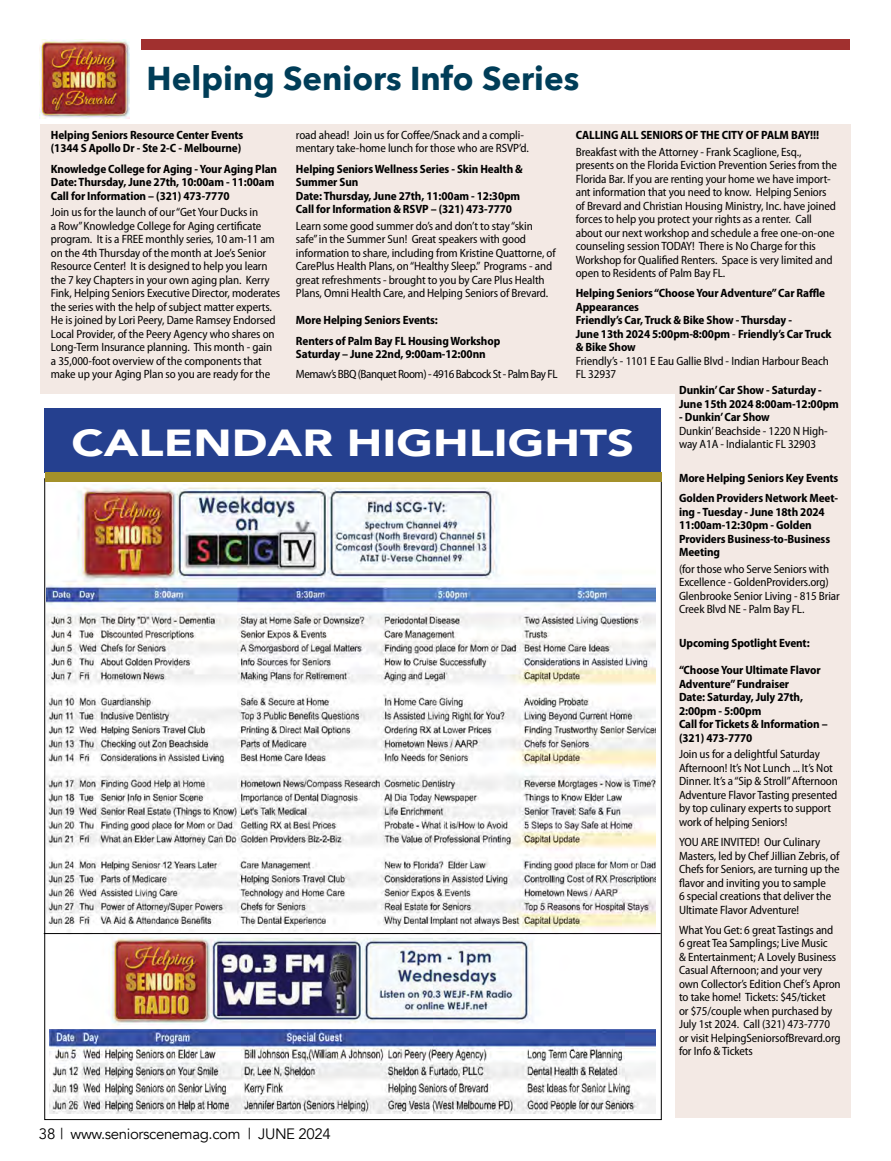
<style>
.page{position:relative;width:891px;height:1161px;background:#fff}
.page>*{position:absolute;margin:0;border:0;box-sizing:border-box;transform-origin:0 0}
.t1{font:900 37.65px "Avenir";color:#fff;scale:1.25 1}
.Plain_Text{font:700 33px "Avenir Next";color:#003d58}
.t2{font:15px "Avenir";letter-spacing:-.025em;color:#000}
.t3{font:semi-condensed 12px/13.5px "Myriad Pro";letter-spacing:-.01em;color:#000}
.t4{font:700 semi-condensed 12px/13.5px "Myriad Pro";letter-spacing:-.01em;color:#000}
.t5{font:semi-condensed 12px "Myriad Pro";letter-spacing:-.04em;color:#000}
.s1{font-weight:400}
</style>
<div class="page">
<div style="left:40px;top:124px;width:810px;height:270px;background:#f3e9e4"></div>
<div style="left:142px;top:39px;width:708px;height:11px;background:#a1302f"></div>
<img style="left:40px;top:39px;width:90px;height:79px">
<div style="left:676px;top:383px;width:175px;height:735px;background:#f3e9e4"></div>
<div style="left:45px;top:408px;width:616px;height:65px;background:#25408f"></div>
<div style="left:45px;top:472px;width:616px;height:10px;background:#a4912a"></div>
<img style="left:46px;top:486px;width:610px;height:449px">
<img style="left:49px;top:937px;width:607px;height:177px">
<hr style="left:44px;top:933px;width:617px;height:1px;background:#000">
<p class="Plain_Text" style="left:147px;top:49px;width:434px">Helping Seniors Info Series</p>
<p class="t3" style="left:296px;top:128px;width:234px">road ahead! Join us for Coffee/Snack and a compli&shy;mentary take-home lunch for those who are RSVP’d.</p>
<p class="t4" style="left:296px;top:162px;width:228px">Helping Seniors Wellness Series - Skin Health &amp;<br>Summer Sun</p>
<p class="t4" style="left:296px;top:189px;width:226px">Date: Thursday, June 27th, 11:00am - 12:30pm</p>
<p class="t4" style="left:296px;top:203px;width:218px">Call for Information &amp; RSVP – (321) 473-7770</p>
<p class="t3" style="left:296px;top:219px;width:261px">Learn some good summer do’s and don’t to stay “skin safe” in the Summer Sun! Great speakers with good information to share, including from Kristine Quattorne, of CarePlus Health Plans, on “Healthy Sleep.” Programs - and great refreshments - brought to you by Care Plus Health Plans, Omni Health Care, and Helping Seniors of Brevard.</p>
<p class="t4" style="left:296px;top:314px;width:144px">More Helping Seniors Events:</p>
<p class="t4" style="left:296px;top:334px;width:206px">Renters of Palm Bay FL Housing Workshop</p>
<p class="t4" style="left:296px;top:348px;width:191px">Saturday – June 22nd, 9:00am-12:00nn</p>
<p class="t5" style="left:296px;top:368px;width:263px">Memaw’s BBQ (Banquet Room) - 4916 Babcock St - Palm Bay FL</p>
<p class="t4" style="left:51px;top:128px;width:194px">Helping Seniors Resource Center Events</p>
<p class="t4" style="left:51px;top:142px;width:192px">(1344 S Apollo Dr - Ste 2-C - Melbourne)</p>
<p class="t4" style="left:51px;top:162px;width:228px">Knowledge College for Aging - Your Aging Plan</p>
<p class="t4" style="left:51px;top:176px;width:225px">Date: Thursday, June 27th, 10:00am - 11:00am</p>
<p class="t4" style="left:51px;top:189px;width:180px">Call for Information – (321) 473-7770</p>
<p class="t3" style="left:51px;top:206px;width:231px">Join us for the launch of our “Get Your Ducks in<br>a Row” Knowledge College for Aging certificate program. It is a FREE monthly series, 10 am-11 am on the 4th Thursday of the month at Joe’s Senior Resource Center! It is designed to help you learn the 7 key Chapters in your own aging plan. Kerry Fink, Helping Seniors Executive Director, moderates the series with the help of subject matter experts.<br>He is joined by Lori Peery, Dame Ramsey Endorsed Local Provider, of the Peery Agency who shares on Long-Term Insurance planning. This month - gain a 35,000-foot overview of the components that make up your Aging Plan so you are ready for the</p>
<p class="t4" style="left:576px;top:128px;width:245px">CALLING ALL SENIORS OF THE CITY OF PALM BAY!!!</p>
<p class="t3" style="left:576px;top:145px;width:263px">Breakfast with the Attorney - Frank Scaglione, Esq., presents on the Florida Eviction Prevention Series from the Florida Bar. If you are renting your home we have import&shy;ant information that you need to know. Helping Seniors of Brevard and Christian Housing Ministry, Inc. have joined forces to help you protect your rights as a renter. Call about our next workshop and schedule a free one-on-one counseling session TODAY! There is No Charge for this Workshop for Qualified Renters. Space is very limited and open to Residents of Palm Bay FL.</p>
<p class="t4" style="left:576px;top:287px;width:251px">Helping Seniors “Choose Your Adventure” Car Raffle<br>Appearances</p>
<p class="t4" style="left:576px;top:314px;width:257px">Friendly’s Car, Truck &amp; Bike Show - Thursday -<br>June 13th 2024 5:00pm-8:00pm <span class="s1">-</span> Friendly’s Car Truck &amp; Bike Show</p>
<p class="t3" style="left:576px;top:354px;width:255px">Friendly’s - 1101 E Eau Gallie Blvd - Indian Harbour Beach<br>FL 32937</p>
<p class="t4" style="left:679px;top:384px;width:161px">Dunkin’ Car Show - Saturday -<br>June 15th 2024 8:00am-12:00pm</p>
<p class="t4" style="left:679px;top:411px;width:92px">- Dunkin’ Car Show</p>
<p class="t3" style="left:679px;top:424px;width:150px">Dunkin’ Beachside - 1220 N High&shy;way A1A - Indialantic FL 32903</p>
<p class="t4" style="left:679px;top:471px;width:161px">More Helping Seniors Key Events</p>
<p class="t4" style="left:679px;top:492px;width:161px">Golden Providers Network Meet&shy;ing - Tuesday - June 18th 2024</p>
<p class="t4" style="left:679px;top:519px;width:153px">11:00am-12:30pm - Golden<br>Providers Business-to-Business<br>Meeting</p>
<p class="t3" style="left:679px;top:562px;width:162px">(for those who Serve Seniors with Excellence - GoldenProviders.org)<br>Glenbrooke Senior Living - 815 Briar Creek Blvd NE - Palm Bay FL.</p>
<p class="t4" style="left:679px;top:637px;width:132px">Upcoming Spotlight Event:</p>
<p class="t4" style="left:679px;top:664px;width:143px">“Choose Your Ultimate Flavor<br>Adventure” Fundraiser</p>
<p class="t4" style="left:679px;top:691px;width:126px">Date: Saturday, July 27th,<br>2:00pm - 5:00pm</p>
<p class="t4" style="left:679px;top:718px;width:150px">Call for Tickets &amp; Information – (321) 473-7770</p>
<p class="t3" style="left:679px;top:748px;width:160px">Join us for a delightful Saturday Afternoon! It’s Not Lunch ... It’s Not Dinner. It’s a “Sip &amp; Stroll” Afternoon Adventure Flavor Tasting presented by top culinary experts to support work of helping Seniors!</p>
<p class="t3" style="left:679px;top:836px;width:162px">YOU ARE INVITED! Our Culinary Masters, led by Chef Jillian Zebris, of Chefs for Seniors, are turning up the flavor and inviting you to sample<br>6 special creations that deliver the Ultimate Flavor Adventure!</p>
<p class="t3" style="left:679px;top:923px;width:163px">What You Get: 6 great Tastings and<br>6 great Tea Samplings; Live Music<br>&amp; Entertainment; A Lovely Business<br>Casual Afternoon; and your very own Collector’s Edition Chef’s Apron to take home! Tickets: $45/ticket<br>or $75/couple when purchased by<br>July 1st 2024. Call (321) 473-7770 or visit HelpingSeniorsofBrevard.org for Info &amp; Tickets</p>
<p class="t1" style="left:71px;top:411px;width:452px">CALENDAR HIGHLIGHTS</p>
<p class="t2" style="left:39px;top:1124px;width:293px">38 | www.seniorscenemag.com | JUNE 2024</p>
</div>
